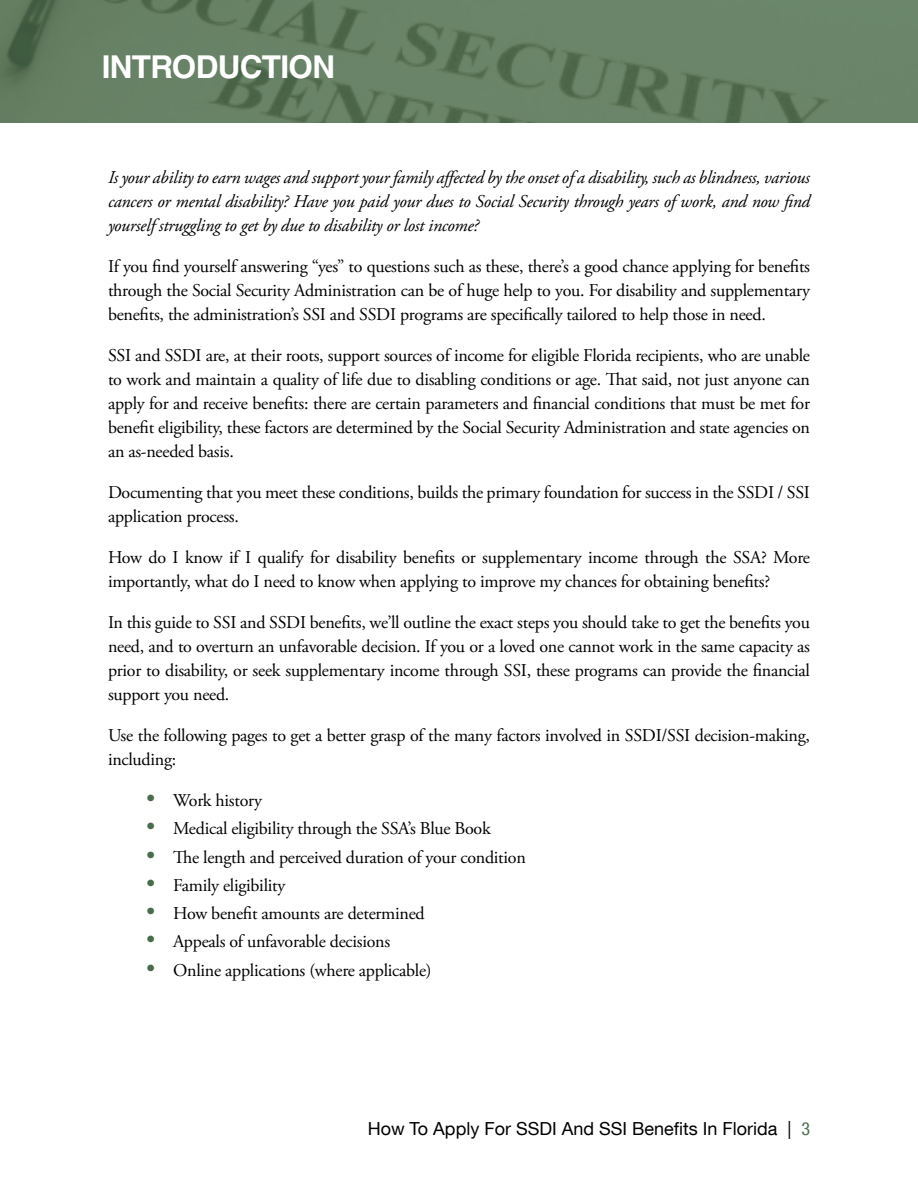
<style>
.page{position:relative;width:918px;height:1188px;background:#fff}
.page>*{position:absolute;margin:0;border:0;box-sizing:border-box;transform-origin:0 0}
.t1{font:700 31.5px "Helvetica LT Std";letter-spacing:-.02em;color:#fff}
.t2{font:18px/24px "Adobe Garamond Pro";letter-spacing:-.02em;color:#000;text-align:justify}
.t3{font:italic 18px/24px "Adobe Garamond Pro";letter-spacing:-.015em;color:#000;text-align:justify}
.t4{font:18px "Helvetica Neue LT Com";color:#000}
.s1{font-size:24px;color:#496c4c}
.s2{font-stretch:condensed;color:#496c4c}
</style>
<div class="page">
<img style="left:0;top:0;width:918px;height:123px">
<h1 class="t1" style="left:102px;top:47px;width:235px">INTRODUCTION</h1>
<p class="t3" style="left:108px;top:166px;width:704px">Is your ability to earn wages and support your family affected by the onset of a disability, such as blindness, various cancers or mental disability? Have you paid your dues to Social Security through years of work, and now find yourself struggling to get by due to disability or lost income?</p>
<p class="t2" style="left:108px;top:255px;width:704px">If you find yourself answering “yes” to questions such as these, there’s a good chance applying for benefits through the Social Security Administration can be of huge help to you. For disability and supplementary benefits, the administration’s SSI and SSDI programs are specifically tailored to help those in need.</p>
<p class="t2" style="left:108px;top:344px;width:704px">SSI and SSDI are, at their roots, support sources of income for eligible Florida recipients, who are unable to work and maintain a quality of life due to disabling conditions or age. That said, not just anyone can apply for and receive benefits: there are certain parameters and financial conditions that must be met for benefit eligibility, these factors are determined by the Social Security Administration and state agencies on an as-needed basis.</p>
<p class="t2" style="left:108px;top:481px;width:704px">Documenting that you meet these conditions, builds the primary foundation for success in the SSDI / SSI application process.</p>
<p class="t2" style="left:108px;top:546px;width:704px">How do I know if I qualify for disability benefits or supplementary income through the SSA? More importantly, what do I need to know when applying to improve my chances for obtaining benefits?</p>
<p class="t2" style="left:108px;top:611px;width:704px">In this guide to SSI and SSDI benefits, we’ll outline the exact steps you should take to get the benefits you need, and to overturn an unfavorable decision. If you or a loved one cannot work in the same capacity as prior to disability, or seek supplementary income through SSI, these programs can provide the financial support you need.</p>
<p class="t2" style="left:108px;top:724px;width:703px">Use the following pages to get a better grasp of the many factors involved in SSDI/SSI decision-making, including:</p>
<p class="t2" style="left:146px;top:789px;width:117px"><span class="s1">•</span> Work history</p>
<p class="t2" style="left:146px;top:817px;width:346px"><span class="s1">•</span> Medical eligibility through the SSA’s Blue Book</p>
<p class="t2" style="left:146px;top:846px;width:381px"><span class="s1">•</span> The length and perceived duration of your condition</p>
<p class="t2" style="left:146px;top:874px;width:141px"><span class="s1">•</span> Family eligibility</p>
<p class="t2" style="left:146px;top:902px;width:280px"><span class="s1">•</span> How benefit amounts are determined</p>
<p class="t2" style="left:146px;top:930px;width:245px"><span class="s1">•</span> Appeals of unfavorable decisions</p>
<p class="t2" style="left:146px;top:959px;width:287px"><span class="s1">•</span> Online applications (where applicable)</p>
<p class="t4" style="left:368px;top:1118px;width:444px">How To Apply For SSDI And SSI Benefits In Florida | <span class="s2">3</span></p>
</div>
